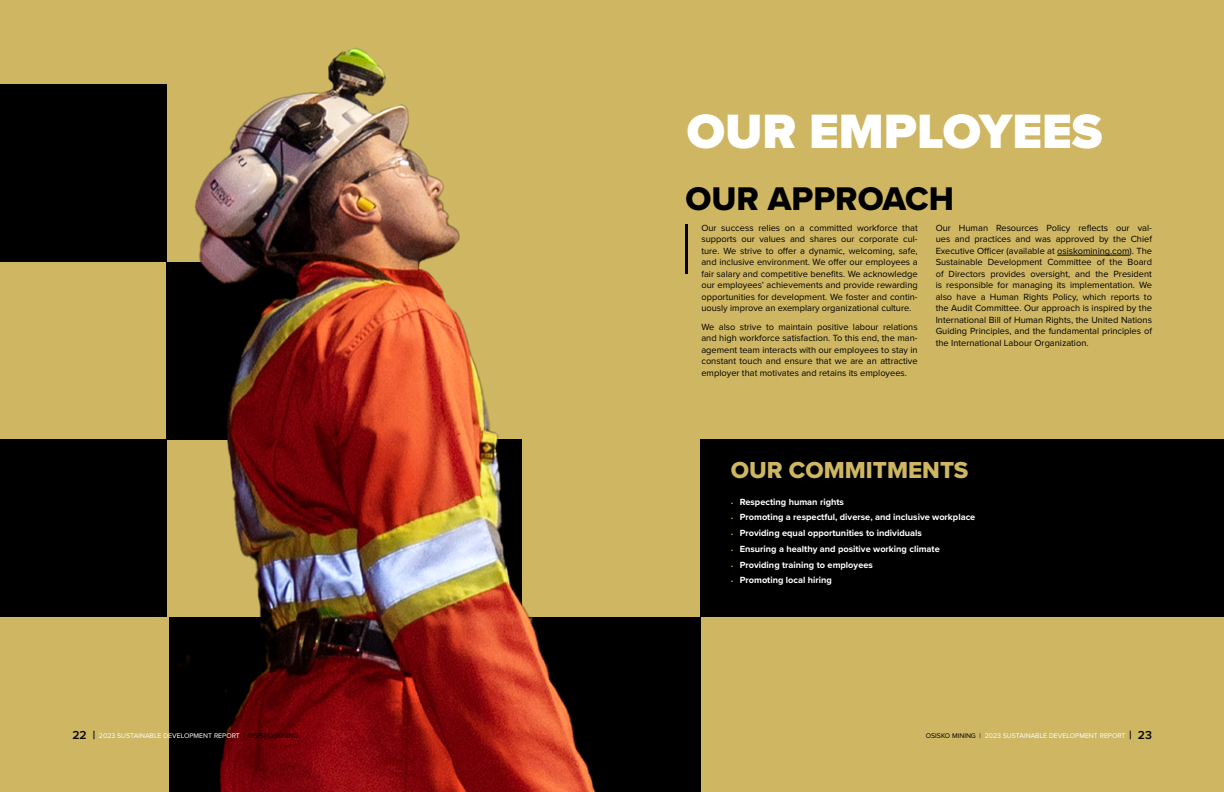
<style>
.page{position:relative;width:1224px;height:792px;background:#ceb663}
.page>*{position:absolute;margin:0;border:0;box-sizing:border-box;transform-origin:0 0}
.t1{font:900 50px "Proxima Nova";color:#fff}
.t2{font:34px "Proxima Nova Extrabld";color:#000}
.t3{font:24px "Proxima Nova Extrabld";color:#ceb663}
.t4{font:9.2px/11.5px "Proxima Nova";color:#000;text-align:justify}
.t5{font:700 9.2px "Proxima Nova";color:#fff}
.t6{font:7px "Proxima Nova";color:#fff}
.s1{font-weight:400;font-size:7px;color:#ceb663}
.s2{font-weight:600;font-size:12px;color:#000}
.s3{color:#000}
</style>
<div class="page">
<div style="left:0;top:439px;width:166px;height:178px;background:#000"></div>
<div style="left:0;top:84px;width:166px;height:178px;background:#000"></div>
<div style="left:523px;top:617px;width:178px;height:175px;background:#000"></div>
<div style="left:701px;top:440px;width:523px;height:177px;background:#000"></div>
<img style="left:166px;top:48px;width:430px;height:744px">
<hr style="left:1057px;top:255px;width:73px;height:1px;background:#000">
<hr style="left:685px;top:225px;width:3px;height:49px;background:#000">
<h1 class="t1" style="left:687px;top:94px;width:417px">OUR EMPLOYEES</h1>
<h2 class="t2" style="left:685px;top:173px;width:270px">OUR APPROACH</h2>
<p class="t4" style="left:701px;top:221px;width:218px">Our success relies on a committed workforce that supports our values and shares our corporate cul&shy;ture. We strive to offer a dynamic, welcoming, safe, and inclusive environment. We offer our employees a fair salary and competitive benefits. We acknowledge our employees’ achievements and provide rewarding opportunities for development. We foster and contin&shy;uously improve an exemplary organizational culture.</p>
<p class="t4" style="left:701px;top:321px;width:218px">We also strive to maintain positive labour relations and high workforce satisfaction. To this end, the man&shy;agement team interacts with our employees to stay in constant touch and ensure that we are an attractive employer that motivates and retains its employees.</p>
<p class="t4" style="left:936px;top:221px;width:218px">Our Human Resources Policy reflects our val&shy;ues and practices and was approved by the Chief Executive Officer (available at osiskomining.com). The Sustainable Development Committee of the Board of Directors provides oversight, and the President is responsible for managing its implementation. We also have a Human Rights Policy, which reports to the Audit Committee. Our approach is inspired by the International Bill of Human Rights, the United Nations Guiding Principles, and the fundamental principles of the International Labour Organization.</p>
<h3 class="t3" style="left:731px;top:452px;width:239px">OUR COMMITMENTS</h3>
<p class="t5" style="left:731px;top:495px;width:115px"><span class="s1">•</span> Respecting human rights</p>
<p class="t5" style="left:731px;top:510px;width:246px"><span class="s1">•</span> Promoting a respectful, diverse, and inclusive workplace</p>
<p class="t5" style="left:731px;top:526px;width:193px"><span class="s1">•</span> Providing equal opportunities to individuals</p>
<p class="t5" style="left:731px;top:542px;width:211px"><span class="s1">•</span> Ensuring a healthy and positive working climate</p>
<p class="t5" style="left:731px;top:558px;width:144px"><span class="s1">•</span> Providing training to employees</p>
<p class="t5" style="left:731px;top:573px;width:103px"><span class="s1">•</span> Promoting local hiring</p>
<p class="t6" style="left:72px;top:731px;width:228px"><span class="s2">22 |</span> 2023 SUSTAINABLE DEVELOPMENT REPORT <span class="s3">| OSISKO MINING</span></p>
<p class="t6" style="left:926px;top:731px;width:228px"><span class="s3">OSISKO MINING |</span> 2023 SUSTAINABLE DEVELOPMENT REPORT <span class="s2">| 23</span></p>
</div>
